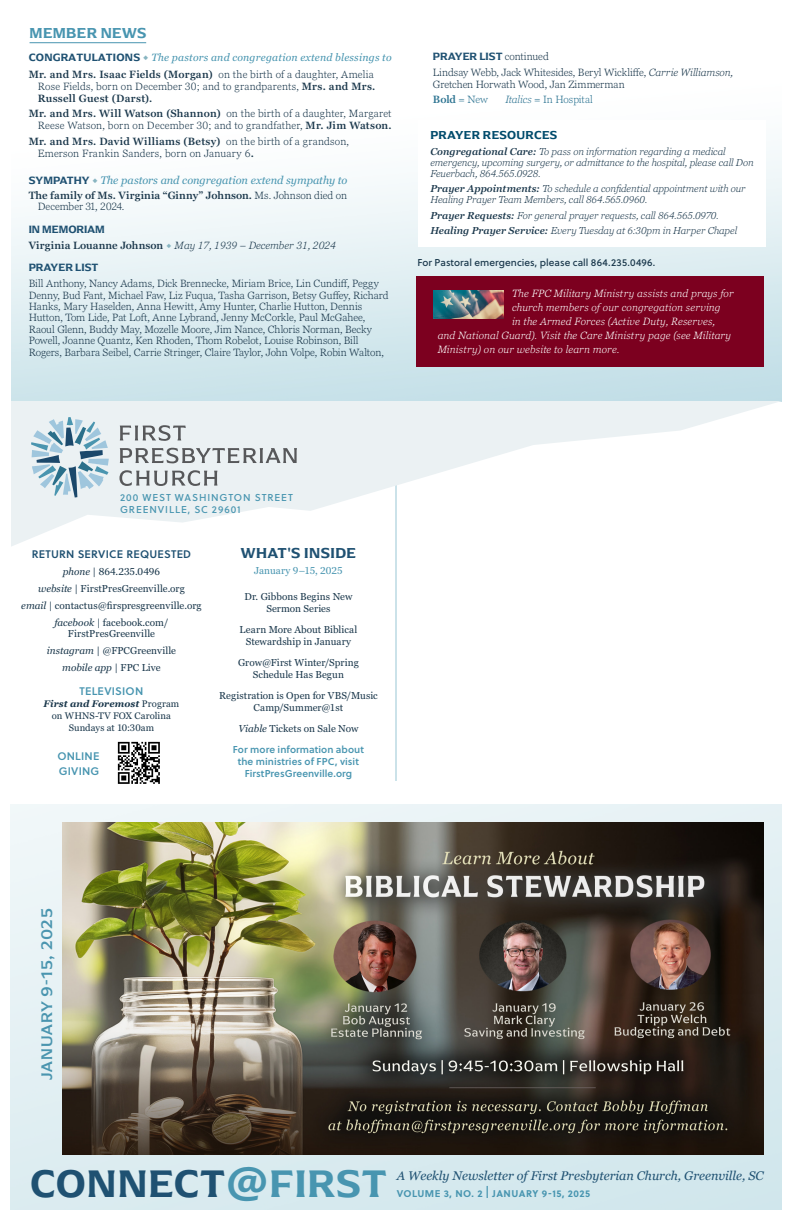
<style>
.page{position:relative;width:792px;height:1224px;background:#fff}
.page>*{position:absolute;margin:0;border:0;box-sizing:border-box;transform-origin:0 0}
.t1{font:600 40px "Arpona";letter-spacing:.025em;color:#1f5172}
.t2{font:500 16px "Arpona";letter-spacing:.03em;color:#4a95af}
.Para{font:600 15px "Arpona";letter-spacing:.03em;color:#1f5172}
.t3{font:600 15px "Arpona";letter-spacing:.025em;color:#4895b0}
.t4{font:italic 12.6px "Georgia";color:#1f5172}
.SubSubtitle{font:600 12px "Arpona";letter-spacing:.025em;color:#004b6c}
.SubSubtitle-2{font:italic 11px "Georgia Pro";letter-spacing:-.005em;color:#4895b0}
.SubSubtitle-3{font:600 11px "Arpona";color:#1f5172}
.Subsubtitle{font:11px "Soleil Sb";letter-spacing:.02em;color:#1f5172}
.Subsubtitle-2{font:11px "Soleil Sb";letter-spacing:.02em;color:#4895b0}
.SubSubtitle-4{font:300 10.5px/11.4px "Georgia Pro";letter-spacing:.005em;color:#1a374b}
.t5{font:italic 300 10.5px "Georgia Pro";letter-spacing:.015em;color:#fff}
.SubSubtitle-5{font:300 10.5px/12px "Georgia Pro";letter-spacing:.025em;color:#1a374b}
.SubSubtitle-6{font:600 10.5px/11.4px "Georgia Pro";letter-spacing:.01em;color:#1a374b}
.SubSubtitle-7{font:italic 10.5px "Georgia Pro";letter-spacing:.02em;color:#4895b0}
.t6{font:italic 300 10.5px "Georgia Pro";color:#1a374b}
.t7{font:300 10.5px "Georgia Pro";color:#2c7391}
.t8{font:600 10.5px "Georgia Pro";color:#2c7391}
.t9{font:italic 300 10px/11px "Georgia Pro";letter-spacing:-.005em;color:#1a374b}
.Para-2{font:10px/12px "Georgia Pro";letter-spacing:.005em;color:#1a374b;text-align:center}
.Para-3{font:10px/12px "Soleil Sb";letter-spacing:.005em;color:#4895b0;text-align:center}
.Ministry_heading{font:10px "Soleil Bk";letter-spacing:.005em;color:#19374b}
.Para-4{font:10px "Soleil Bk";letter-spacing:.09em;color:#4895b0}
.Para-5{font:italic 10px "Georgia Pro";color:#1a374b}
.Subsubtitle-3{font:10px "Georgia Pro";letter-spacing:-.005em;color:#4895b0}
.t10{font:700 9.8px "Soleil";letter-spacing:.05em;color:#4895b0}
.Para-6{font:9.5px "Georgia Pro";letter-spacing:.01em;color:#1a374b}
.Para-7{font:italic 700 9.5px "Georgia Pro";letter-spacing:.01em;color:#1a374b}
.s1{font-family:"Arpona";font-weight:600;font-style:normal;font-size:11px;color:#1f5172}
.s2{font-family:"Arpona";font-weight:600;font-style:normal;font-size:11px;color:#88b5c1}
.s3{font-weight:600}
.s4{font-family:"Arpona";font-weight:600;font-style:normal;color:#1f5172}
.s5{font-family:"Arpona";font-weight:600;font-style:normal;color:#88b5c1}
.s6{font-weight:300}
.s7{font-weight:600;font-style:normal}
.s8{font-family:"Georgia Pro";font-weight:300;font-size:10.5px;color:#1a374b}
.s9{font-style:italic}
.s10{font-style:normal}
.s11{font-weight:400;font-style:normal}
.s12{color:#4895b0}
.s13{font-size:11.7px}
</style>
<div class="page">
<img style="left:11px;top:42px;width:771px;height:359px">
<hr style="left:396px;top:467px;width:1px;height:314px;background:#98c7d4">
<svg style="left:11px;top:401px;width:771px;height:150px"></svg>
<img style="left:117px;top:741px;width:43px;height:43px">
<hr style="left:30px;top:42px;width:116px;height:1px;background:#4895b0">
<svg style="left:31px;top:417px;width:78px;height:81px;background:#b7ced9"></svg>
<svg style="left:120px;top:425px;width:66px;height:16px"></svg>
<svg style="left:120px;top:448px;width:177px;height:15px;background:#b2b6b8"></svg>
<svg style="left:119px;top:470px;width:98px;height:16px;background:#babec0"></svg>
<div style="left:416px;top:277px;width:348px;height:90px;background:#7c001f"></div>
<img style="left:434px;top:290px;width:69px;height:29px">
<div style="left:418px;top:121px;width:347px;height:126px;background:#fff"></div>
<img style="left:62px;top:822px;width:702px;height:333px">
<p class="t3" style="left:30px;top:24px;width:118px">MEMBER NEWS</p>
<p class="SubSubtitle-7" style="left:29px;top:52px;width:364px"><span class="s1">CONGRATULATIONS</span> <span class="s2">•</span> The pastors and congregation extend blessings to</p>
<p class="SubSubtitle-4" style="left:38px;top:68px;width:339px;line-height:12px;text-indent:-9px"><span class="s3">Mr. and Mrs. Isaac Fields (Morgan)</span> on the birth of a daughter, Amelia<br>Rose Fields, born on December 30; and to grandparents, <span class="s3">Mrs. and Mrs.<br>Russell Guest (Darst).</span></p>
<p class="SubSubtitle-4" style="left:29px;top:108px;width:364px;line-height:12px;text-align:right"><span class="s3">Mr. and Mrs. Will Watson (Shannon)</span> on the birth of a daughter, Margaret<br>Reese Watson, born on December 30; and to grandfather, <span class="s3">Mr. Jim Watson.</span></p>
<p class="SubSubtitle-5" style="left:38px;top:136px;width:313px;text-indent:-9px"><span class="s3">Mr. and Mrs. David Williams (Betsy)</span> on the birth of a grandson,<br>Emerson Frankin Sanders, born on January 6<span class="s3">.</span></p>
<p class="SubSubtitle-2" style="left:29px;top:174px;width:320px"><span class="s4">SYMPATHY</span> <span class="s5">•</span> The pastors and congregation extend sympathy to</p>
<p class="SubSubtitle-6" style="left:38px;top:190px;width:311px;text-indent:-9px">The family of Ms. Virginia “Ginny” Johnson. <span class="s6">Ms. Johnson died on<br>December 31, 2024.</span></p>
<p class="SubSubtitle-3" style="left:29px;top:222px;width:77px">IN MEMORIAM</p>
<p class="t6" style="left:29px;top:239px;width:309px"><span class="s7">Virginia Louanne Johnson</span> <span class="s5">•</span> May 17, 1939 – December 31, 2024</p>
<p class="SubSubtitle-3" style="left:29px;top:261px;width:71px">PRAYER LIST</p>
<p class="SubSubtitle-4" style="left:29px;top:278px;width:362px">Bill Anthony, Nancy Adams, Dick Brennecke, Miriam Brice, Lin Cundiff, Peggy Denny, Bud Fant, Michael Faw, Liz Fuqua, Tasha Garrison, Betsy Guffey, Richard Hanks, Mary Haselden, Anna Hewitt, Amy Hunter, Charlie Hutton, Dennis Hutton, Tom Lide, Pat Loft, Anne Lybrand, Jenny McCorkle, Paul McGahee, Raoul Glenn, Buddy May, Mozelle Moore, Jim Nance, Chloris Norman, Becky Powell, Joanne Quantz, Ken Rhoden, Thom Robelot, Louise Robinson, Bill Rogers, Barbara Seibel, Carrie Stringer, Claire Taylor, John Volpe, Robin Walton,</p>
<p class="SubSubtitle-3" style="left:433px;top:50px;width:117px">PRAYER LIST <span class="s8">continued</span></p>
<p class="SubSubtitle-4" style="left:433px;top:67px;width:302px">Lindsay Webb, Jack Whitesides, Beryl Wickliffe, <span class="s9">Carrie Williamson,<br></span>Gretchen Horwath Wood, Jan Zimmerman</p>
<p class="t8" style="left:433px;top:94px;width:57px">Bold <span class="s6">= New</span></p>
<p class="t7" style="left:505px;top:94px;width:89px"><span class="s9">Italics</span> = In Hospital</p>
<p class="SubSubtitle" style="left:430px;top:128px;width:129px">PRAYER RESOURCES</p>
<p class="t9" style="left:430px;top:146px;width:325px"><span class="s3">Congregational Care:</span> To pass on information regarding a medical emergency, upcoming surgery, or admittance to the hospital, please call Don<br>Feuerbach, 864.565.0928.</p>
<p class="t9" style="left:430px;top:184px;width:317px"><span class="s3">Prayer Appointments:</span> To schedule a confidential appointment with our<br>Healing Prayer Team Members, call 864.565.0960.</p>
<p class="t9" style="left:430px;top:210px;width:290px"><span class="s3">Prayer Requests:</span> For general prayer requests, call 864.565.0970.</p>
<p class="t9" style="left:430px;top:226px;width:308px"><span class="s3">Healing Prayer Service:</span> Every Tuesday at 6:30pm in Harper Chapel</p>
<p class="Ministry_heading" style="left:417px;top:254px;width:240px">For Pastoral emergencies, please call 864.235.0496.</p>
<p class="t5" style="left:512px;top:287px;width:223px">The FPC Military Ministry assists and prays for</p>
<p class="t5" style="left:512px;top:301px;width:210px">church members of our congregation serving</p>
<p class="t5" style="left:512px;top:315px;width:205px">in the Armed Forces (Active Duty, Reserves,</p>
<p class="t5" style="left:438px;top:329px;width:295px">and National Guard). Visit the Care Ministry page (see Military</p>
<p class="t5" style="left:438px;top:343px;width:183px">Ministry) on our website to learn more.</p>
<p class="Para-4" style="left:120px;top:489px;width:174px">200 WEST WASHINGTON STREET</p>
<p class="Para-4" style="left:120px;top:501px;width:122px">GREENVILLE, SC 29601</p>
<p class="Subsubtitle" style="left:32px;top:546px;width:161px">RETURN SERVICE REQUESTED</p>
<p class="Para-2" style="left:63px;top:566px;width:99px"><span class="s9">phone</span> | 864.235.0496</p>
<p class="Para-2" style="left:38px;top:583px;width:148px"><span class="s9">website</span> | FirstPresGreenville.org</p>
<p class="Para-2" style="left:21px;top:600px;width:182px"><span class="s9">email</span> | contactus@firspresgreenville.org</p>
<p class="Para-2" style="left:54px;top:618px;width:116px;line-height:11px"><span class="s9">facebook |</span> facebook.com/<br>FirstPresGreenville</p>
<p class="Para-2" style="left:47px;top:645px;width:131px"><span class="s9">instagram</span> | @FPCGreenville</p>
<p class="Para-5" style="left:62px;top:662px;width:100px">mobile app <span class="s10">| FPC Live</span></p>
<p class="Subsubtitle-2" style="left:80px;top:683px;width:65px">TELEVISION</p>
<p class="Para-7" style="left:44px;top:698px;width:137px">First and Foremost <span class="s11">Program</span></p>
<p class="Para-6" style="left:52px;top:710px;width:121px">on WHNS-TV FOX Carolina</p>
<p class="Para-6" style="left:69px;top:722px;width:87px">Sundays at 10:30am</p>
<p class="Subsubtitle-2" style="left:57px;top:748px;width:43px">ONLINE</p>
<p class="Subsubtitle-2" style="left:59px;top:763px;width:42px">GIVING</p>
<p class="Para" style="left:241px;top:544px;width:117px">WHAT'S INSIDE</p>
<p class="Subsubtitle-3" style="left:254px;top:565px;width:90px">January 9–15, 2025</p>
<p class="Para-2" style="left:244px;top:591px;width:109px">Dr. Gibbons Begins New<br>Sermon Series</p>
<p class="Para-2" style="left:240px;top:624px;width:119px">Learn More About Biblical<br>Stewardship in January</p>
<p class="Para-2" style="left:238px;top:657px;width:122px">Grow@First Winter/Spring<br>Schedule Has Begun</p>
<p class="Para-2" style="left:219px;top:690px;width:160px">Registration is Open for VBS/Music<br>Camp/Summer@1st</p>
<p class="Para-2" style="left:238px;top:723px;width:121px"><span class="s9">Viable</span> Tickets on Sale Now</p>
<p class="Para-3" style="left:233px;top:743px;width:133px">For more information about the ministries of FPC, visit<br>FirstPresGreenville.org</p>
<p class="t2" style="left:37px;top:1080px;width:173px;rotate:-90deg">JANUARY 9-15, 2025</p>
<p class="t1" style="left:30px;top:1159px;width:358px">CONNECT<span class="s12">@FIRST</span></p>
<p class="t4" style="left:397px;top:1168px;width:368px">A Weekly Newsletter of First Presbyterian Church, Greenville, SC</p>
<p class="t10" style="left:397px;top:1186px;width:195px">VOLUME 3, NO. 2 <span class="s13">|</span> JANUARY 9-15, 2025</p>
</div>
